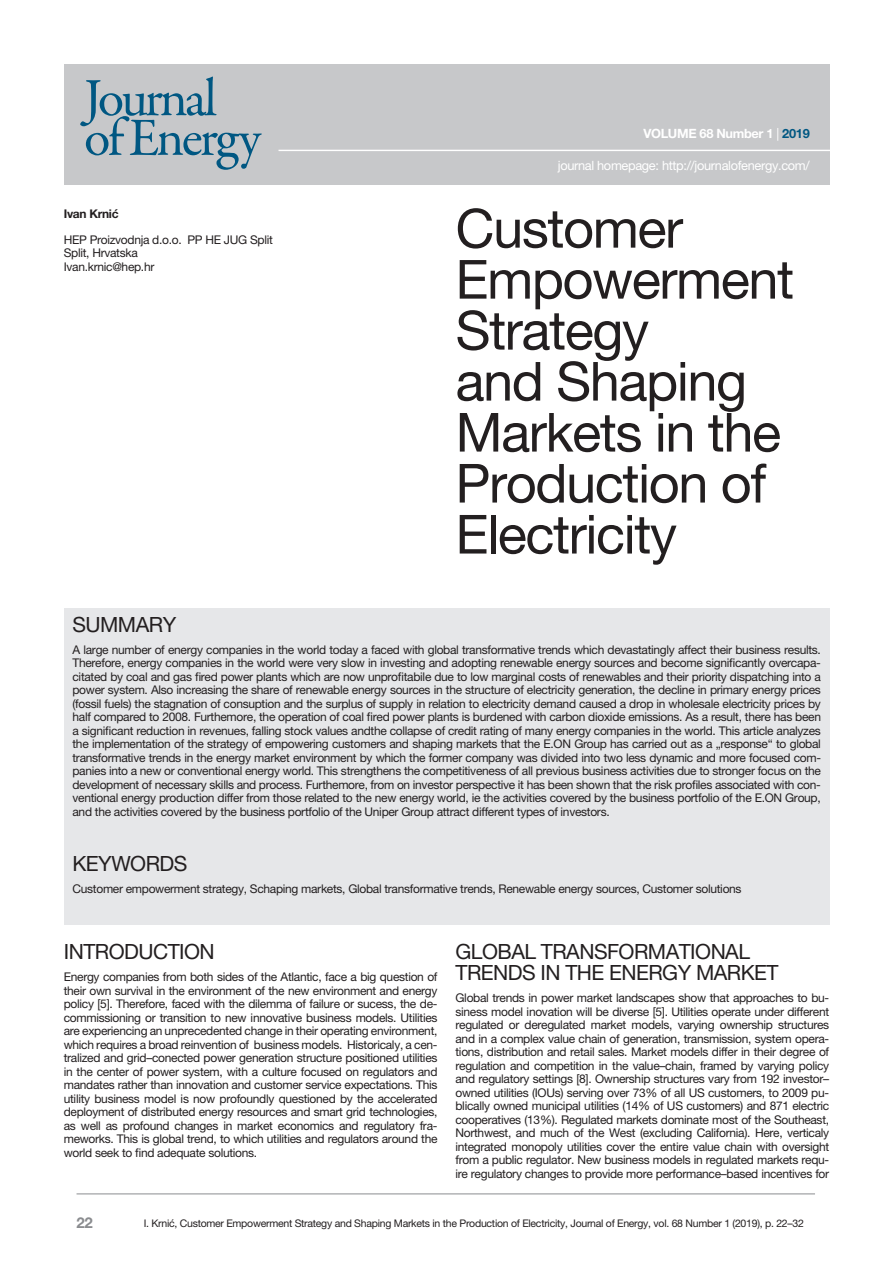
<style>
.page{position:relative;width:893px;height:1263px;background:#fff}
.page>*{position:absolute;margin:0;border:0;box-sizing:border-box;transform-origin:0 0}
.t1{font:54.15px/39.6px "MH Garamond";letter-spacing:-.055em;color:#005782}
.t2{font:54px/51px "MH Helvetica";letter-spacing:-.025em;color:#231f20}
.t3{font:21px/21px "MH Helvetica";letter-spacing:-.025em;color:#231f20}
.t4{font:700 15px "MH Helvetica";color:#8a8c8f}
.t5{font:12.75px "MH Helvetica";letter-spacing:-.025em;color:#fff}
.t6{font:700 12.75px "MH Helvetica";letter-spacing:-.025em;color:#fff}
.t7{font:12px/13.5px "MH Helvetica";letter-spacing:-.025em;color:#231f20;text-align:justify}
.t8{font:700 12px "MH Helvetica";letter-spacing:-.025em;color:#231f20}
.t9{font:10.5px "MH Helvetica";letter-spacing:-.025em;color:#231f20}
.s1{font-weight:400}
.s2{color:#005782}
</style>
<div class="page">
<hr style="left:77px;top:1193px;width:738px;height:1px;background:#8a8c8f">
<div style="left:64px;top:608px;width:765px;height:317px;background:#e6e7e9"></div>
<div style="left:64px;top:64px;width:765px;height:121px;background:#c7c8ca"></div>
<hr style="left:278px;top:150px;width:555px;height:1px;background:#fff">
<h1 class="t1" style="left:84px;top:80px;width:178px">Journal of Energy</h1>
<p class="t8" style="left:64px;top:206px;width:56px">Ivan Krnić</p>
<p class="t7" style="left:64px;top:233px;width:211px;text-align:left">HEP Proizvodnja d.o.o. PP HE JUG Split<br>Split, Hrvatska<br>Ivan.krnic@hep.hr</p>
<p class="t6" style="left:643px;top:125px;width:168px">VOLUME 68 Number 1 <span class="s1">|</span> <span class="s2">2019</span></p>
<p class="t5" style="left:558px;top:157px;width:253px">journal homepage: http://journalofenergy.com/</p>
<h2 class="t2" style="left:455px;top:202px;width:340px">Customer<br>Empowerment<br>Strategy<br>and Shaping<br>Markets in the<br>Production of<br>Electricity</h2>
<h3 class="t3" style="left:72px;top:613px;width:105px">SUMMARY</h3>
<p class="t7" style="left:72px;top:642px;width:750px">A large number of energy companies in the world today a faced with global transformative trends which devastatingly affect their business results.<br>Therefore, energy companies in the world were very slow in investing and adopting renewable energy sources and become significantly overcapa&shy;citated by coal and gas fired power plants which are now unprofitabile due to low marginal costs of renewables and their priority dispatching into a power system. Also increasing the share of renewable energy sources in the structure of electricity generation, the decline in primary energy prices (fossil fuels) the stagnation of consuption and the surplus of supply in relation to electricity demand caused a drop in wholesale electricity prices by half compared to 2008. Furthemore, the operation of coal fired power plants is burdened with carbon dioxide emissions. As a result, there has been a significant reduction in revenues, falling stock values andthe collapse of credit rating of many energy companies in the world. This article analyzes the implementation of the strategy of empowering customers and shaping markets that the E.ON Group has carried out as a „response“ to global transformative trends in the energy market environment by which the former company was divided into two less dynamic and more focused com&shy;panies into a new or conventional energy world. This strengthens the competitiveness of all previous business activities due to stronger focus on the development of necessary skills and process. Furthemore, from on investor perspective it has been shown that the risk profiles associated with con&shy;ventional energy production differ from those related to the new energy world, ie the activities covered by the business portfolio of the E.ON Group, and the activities covered by the business portfolio of the Uniper Group attract different types of investors.</p>
<h3 class="t3" style="left:72px;top:852px;width:116px">KEYWORDS</h3>
<p class="t7" style="left:72px;top:881px;width:671px">Customer empowerment strategy, Schaping markets, Global transformative trends, Renewable energy sources, Customer solutions</p>
<h3 class="t3" style="left:64px;top:940px;width:152px">INTRODUCTION</h3>
<p class="t7" style="left:64px;top:970px;width:375px">Energy companies from both sides of the Atlantic, face a big question of their own survival in the environment of the new environment and energy policy [5]. Therefore, faced with the dilemma of failure or sucess, the de&shy;commissioning or transition to new innovative business models. Utilities are experiencing an unprecedented change in their operating environment, which requires a broad reinvention of business models. Historicaly, a cen&shy;tralized and grid–conected power generation structure positioned utilities in the center of power system, with a culture focused on regulators and mandates rather than innovation and customer service expectations. This utility business model is now profoundly questioned by the accelerated deployment of distributed energy resources and smart grid technologies, as well as profound changes in market economics and regulatory fra&shy;meworks. This is global trend, to which utilities and regulators around the world seek to find adequate solutions.</p>
<h3 class="t3" style="left:455px;top:940px;width:325px">GLOBAL TRANSFORMATIONAL<br>TRENDS IN THE ENERGY MARKET</h3>
<p class="t7" style="left:455px;top:991px;width:375px">Global trends in power market landscapes show that approaches to bu&shy;siness model inovation will be diverse [5]. Utilities operate under different regulated or deregulated market models, varying ownership structures and in a complex value chain of generation, transmission, system opera&shy;tions, distribution and retail sales. Market models differ in their degree of regulation and competition in the value–chain, framed by varying policy and regulatory settings [8]. Ownership structures vary from 192 investor– owned utilities (IOUs) serving over 73% of all US customers, to 2009 pu&shy;blically owned municipal utilities (14% of US customers) and 871 electric cooperatives (13%). Regulated markets dominate most of the Southeast, Northwest, and much of the West (excluding California). Here, verticaly integrated monopoly utilities cover the entire value chain with oversight from a public regulator. New business models in regulated markets requ&shy;ire regulatory changes to provide more performance–based incentives for</p>
<p class="t9" style="left:144px;top:1216px;width:662px">I. Krnić, Customer Empowerment Strategy and Shaping Markets in the Production of Electricity, Journal of Energy, vol. 68 Number 1 (2019), p. 22–32</p>
<p class="t4" style="left:77px;top:1213px;width:18px">22</p>
</div>
